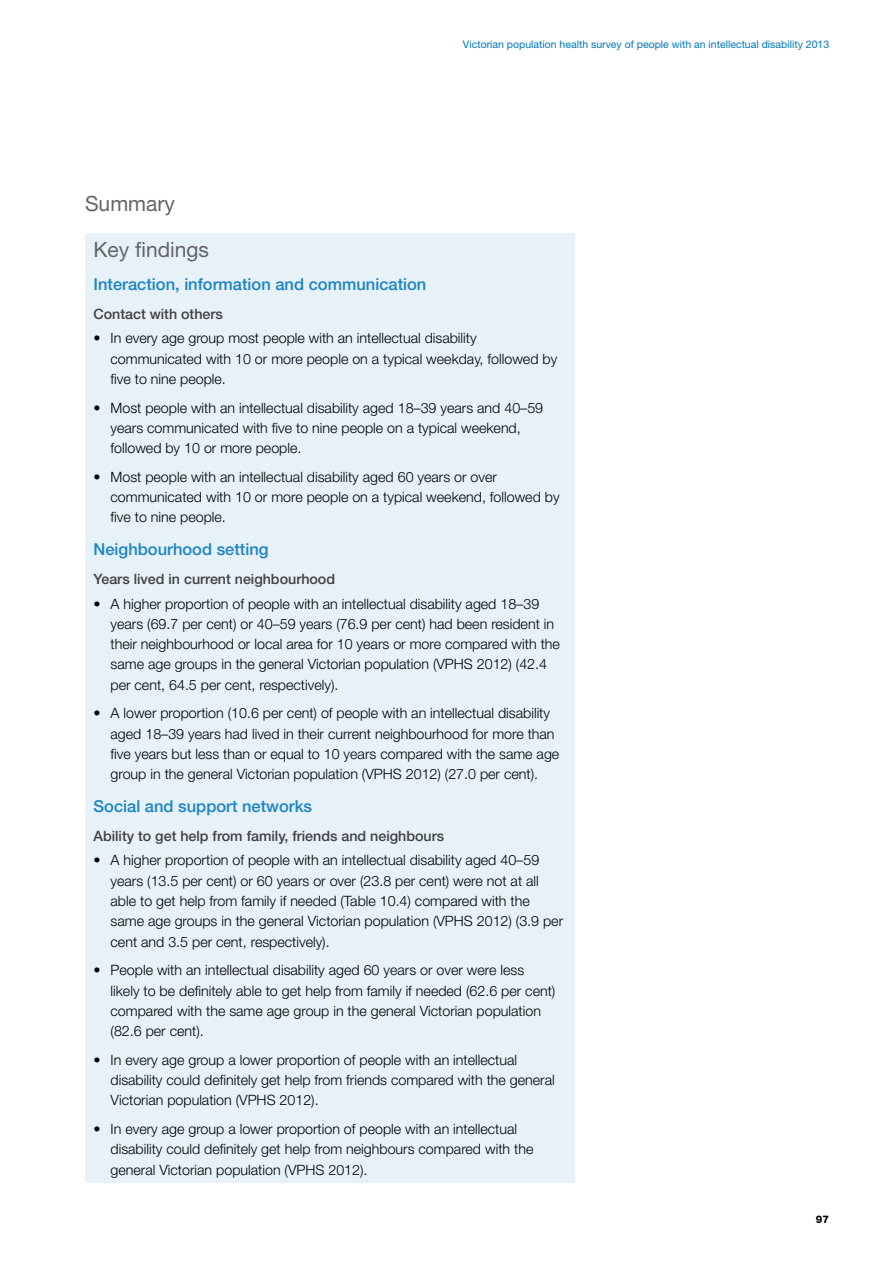
<style>
.page{position:relative;width:893px;height:1263px;background:#fff}
.page>*{position:absolute;margin:0;border:0;box-sizing:border-box;transform-origin:0 0}
.t1{font:21px "Helvetica Neue LT Std";color:#636466}
.t2{font:500 16.5px "Helvetica Neue LT Std";color:#1a84c4}
.t3{font:300 14.25px/20.2px "Helvetica Neue LT Std";color:#000}
.t4{font:500 14.25px "Helvetica Neue LT Std";color:#414042}
.t5{font:10.5px "Helvetica Neue LT Std";color:#0077be}
.t6{font:800 10.5px "Helvetica Neue LT Std";color:#000}
</style>
<div class="page">
<div style="left:85px;top:234px;width:489px;height:949px;background:#e6f1f8"></div>
<p class="t5" style="left:463px;top:38px;width:368px">Victorian population health survey of people with an intellectual disability 2013</p>
<h1 class="t1" style="left:85px;top:191px;width:91px">Summary</h1>
<h1 class="t1" style="left:94px;top:237px;width:117px">Key findings</h1>
<p class="t2" style="left:94px;top:274px;width:334px">Interaction, information and communication</p>
<p class="t4" style="left:94px;top:305px;width:131px">Contact with others</p>
<p class="t3" style="left:111px;top:328px;width:448px;text-indent:-17px">• In every age group most people with an intellectual disability communicated with 10 or more people on a typical weekday, followed by five to nine people.</p>
<p class="t3" style="left:111px;top:397px;width:434px;text-indent:-17px">• Most people with an intellectual disability aged 18–39 years and 40–59 years communicated with five to nine people on a typical weekend, followed by 10 or more people.</p>
<p class="t3" style="left:111px;top:466px;width:451px;text-indent:-17px">• Most people with an intellectual disability aged 60 years or over communicated with 10 or more people on a typical weekend, followed by five to nine people.</p>
<p class="t2" style="left:94px;top:540px;width:177px">Neighbourhood setting</p>
<p class="t4" style="left:94px;top:571px;width:243px">Years lived in current neighbourhood</p>
<p class="t3" style="left:111px;top:593px;width:451px;text-indent:-17px">• A higher proportion of people with an intellectual disability aged 18–39 years (69.7 per cent) or 40–59 years (76.9 per cent) had been resident in their neighbourhood or local area for 10 years or more compared with the same age groups in the general Victorian population (VPHS 2012) (42.4 per cent, 64.5 per cent, respectively).</p>
<p class="t3" style="left:111px;top:703px;width:450px;text-indent:-17px">• A lower proportion (10.6 per cent) of people with an intellectual disability aged 18–39 years had lived in their current neighbourhood for more than five years but less than or equal to 10 years compared with the same age group in the general Victorian population (VPHS 2012) (27.0 per cent).</p>
<p class="t2" style="left:94px;top:796px;width:220px">Social and support networks</p>
<p class="t4" style="left:94px;top:827px;width:352px">Ability to get help from family, friends and neighbours</p>
<p class="t3" style="left:111px;top:850px;width:454px;text-indent:-17px">• A higher proportion of people with an intellectual disability aged 40–59 years (13.5 per cent) or 60 years or over (23.8 per cent) were not at all able to get help from family if needed (Table 10.4) compared with the same age groups in the general Victorian population (VPHS 2012) (3.9 per cent and 3.5 per cent, respectively).</p>
<p class="t3" style="left:111px;top:960px;width:446px;text-indent:-17px">• People with an intellectual disability aged 60 years or over were less likely to be definitely able to get help from family if needed (62.6 per cent) compared with the same age group in the general Victorian population (82.6 per cent).</p>
<p class="t3" style="left:111px;top:1049px;width:446px;text-indent:-17px">• In every age group a lower proportion of people with an intellectual disability could definitely get help from friends compared with the general<br>Victorian population (VPHS 2012).</p>
<p class="t3" style="left:111px;top:1118px;width:424px;text-indent:-17px">• In every age group a lower proportion of people with an intellectual disability could definitely get help from neighbours compared with the general Victorian population (VPHS 2012).</p>
<p class="t6" style="left:816px;top:1212px;width:15px">97</p>
</div>
